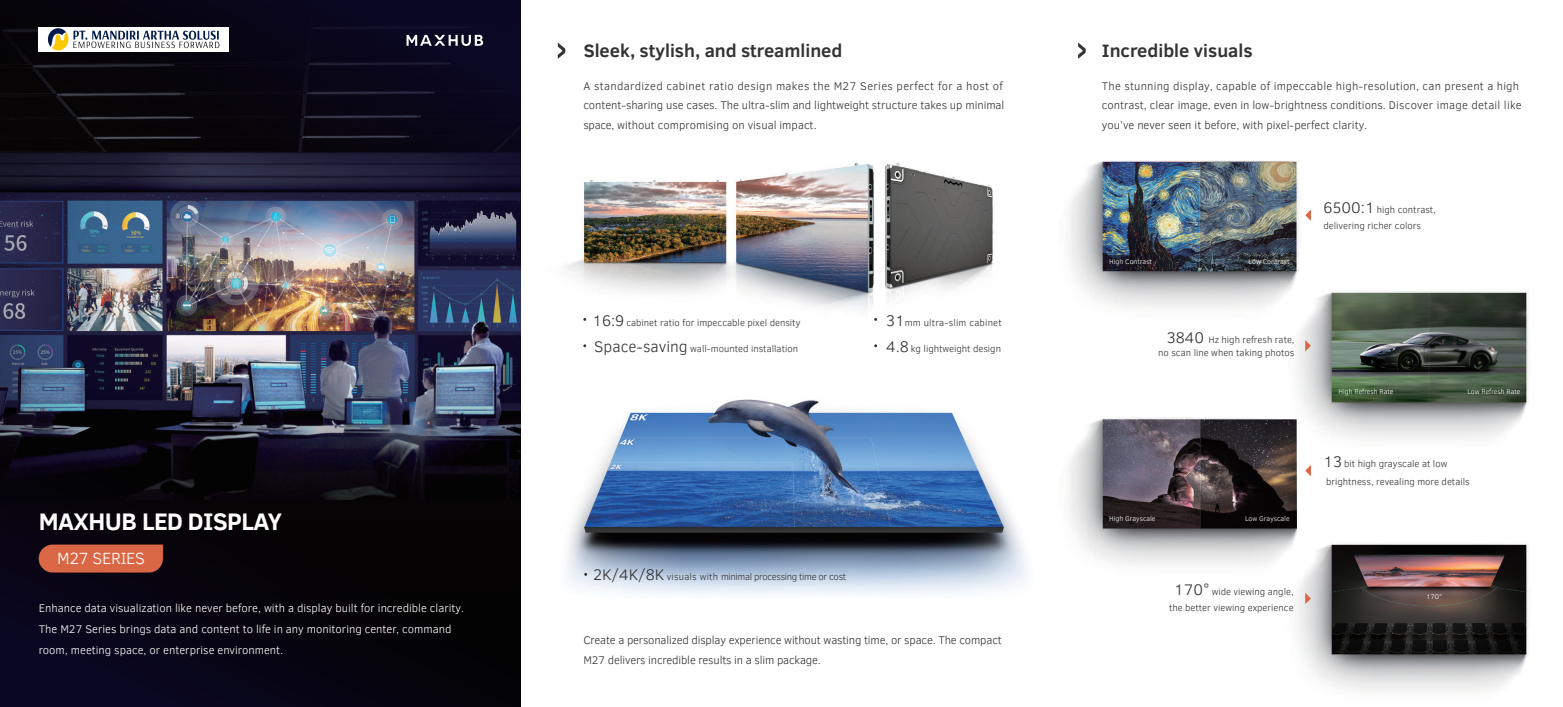
<style>
.page{position:relative;width:1563px;height:707px;background:#fff}
.page>*{position:absolute;margin:0;border:0;box-sizing:border-box;transform-origin:0 0}
.t1{font:700 24.5px "Clear Sans";letter-spacing:-.02em;color:#fff}
.t2{font:700 18.38px "Clear Sans";color:#343434}
.t3{font:300 16.62px "Clear Sans";letter-spacing:-.02em;color:#fff}
.t4{font:300 11.38px/19.4px "Clear Sans";color:#343434}
.t5{font:300 11.38px/21.2px "Clear Sans";color:#fff}
.t6{font:300 9.62px/15.9px "Clear Sans";color:#343434}
.t7{font:300 9.62px "Clear Sans";letter-spacing:-.035em;color:#343434}
.t8{font:300 9.62px "Clear Sans";letter-spacing:.02em;color:#343434}
.t9{font:300 7px "Clear Sans";color:#fff}
.s1{font-size:15.75px}
</style>
<div class="page">
<img style="left:0;top:245px;width:521px;height:226px">
<svg style="left:0;top:471px;width:521px;height:236px;background:#06040d"></svg>
<svg style="left:0;top:0;width:521px;height:245px;background:#1d1d30"></svg>
<img style="left:565px;top:162px;width:428px;height:186px">
<svg style="left:406px;top:35px;width:77px;height:11px"></svg>
<svg style="left:39px;top:544px;width:124px;height:28px;background:#ce6141"></svg>
<svg style="left:1078px;top:43px;width:7px;height:16px"></svg>
<img style="left:1298px;top:291px;width:231px;height:149px">
<img style="left:1298px;top:543px;width:231px;height:149px">
<img style="left:1069px;top:160px;width:232px;height:183px">
<img style="left:1069px;top:417px;width:228px;height:149px">
<svg style="left:1305px;top:465px;width:6px;height:11px"></svg>
<svg style="left:1305px;top:209px;width:6px;height:12px"></svg>
<svg style="left:1305px;top:340px;width:6px;height:11px"></svg>
<svg style="left:1305px;top:593px;width:6px;height:11px"></svg>
<svg style="left:558px;top:43px;width:7px;height:16px"></svg>
<img style="left:567px;top:399px;width:461px;height:195px">
<img style="left:39px;top:28px;width:189px;height:24px">
<h1 class="t1" style="left:39px;top:503px;width:245px">MAXHUB LED DISPLAY</h1>
<h3 class="t3" style="left:57px;top:547px;width:90px">M27 SERIES</h3>
<p class="t5" style="left:39px;top:597px;width:427px">Enhance data visualization like never before, with a display built for incredible clarity.<br>The M27 Series brings data and content to life in any monitoring center, command room, meeting space, or enterprise environment.</p>
<h2 class="t2" style="left:584px;top:37px;width:260px">Sleek, stylish, and streamlined</h2>
<p class="t4" style="left:583px;top:76px;width:422px;text-align:justify">A standardized cabinet ratio design makes the M27 Series perfect for a host of content-sharing use cases. The ultra-slim and lightweight structure takes up minimal space, without compromising on visual impact.</p>
<p class="t6" style="left:592px;top:314px;width:210px"><span class="s1">16:9</span> cabinet ratio for impeccable pixel density</p>
<p class="t6" style="left:594px;top:341px;width:205px"><span class="s1">Space-saving</span> wall-mounted installation</p>
<p class="t8" style="left:886px;top:316px;width:117px"><span class="s1">31</span>mm ultra-slim cabinet</p>
<p class="t6" style="left:886px;top:341px;width:116px"><span class="s1">4.8</span> kg lightweight design</p>
<p class="t7" style="left:593px;top:570px;width:254px"><span class="s1">2K/4K/8K</span> visuals with minimal processing time or cost</p>
<p class="t4" style="left:583px;top:630px;width:420px">Create a personalized display experience without wasting time, or space. The compact<br>M27 delivers incredible results in a slim package.</p>
<h2 class="t2" style="left:1102px;top:37px;width:152px">Incredible visuals</h2>
<p class="t4" style="left:1102px;top:76px;width:421px">The stunning display, capable of impeccable high-resolution, can present a high contrast, clear image, even in low-brightness conditions. Discover image detail like you’ve never seen it before, with pixel-perfect clarity.</p>
<p class="t9" style="left:1109px;top:257px;width:44px">High Contrast</p>
<p class="t9" style="left:1248px;top:257px;width:43px">Low Contrast</p>
<p class="t6" style="left:1158px;top:333px;width:138px;line-height:12.4px;text-align:right"><span class="s1">3840</span> Hz high refresh rate, no scan line when taking photos</p>
<p class="t9" style="left:1109px;top:514px;width:48px">High Grayscale</p>
<p class="t9" style="left:1245px;top:514px;width:46px">Low Grayscale</p>
<p class="t6" style="left:1169px;top:583px;width:126px;text-align:center"><span class="s1">170°</span> wide viewing angle, the better viewing experience</p>
<p class="t6" style="left:1323px;top:202px;width:114px"><span class="s1">6500:1</span> high contrast, delivering richer colors</p>
<p class="t9" style="left:1338px;top:387px;width:56px">High Refresh Rate</p>
<p class="t9" style="left:1467px;top:387px;width:55px">Low Refresh Rate</p>
<p class="t6" style="left:1323px;top:455px;width:148px;line-height:17.7px"><span class="s1">13</span> bit high grayscale at low brightness, revealing more details</p>
<p class="t9" style="left:1426px;top:591px;width:17px">170°</p>
</div>
